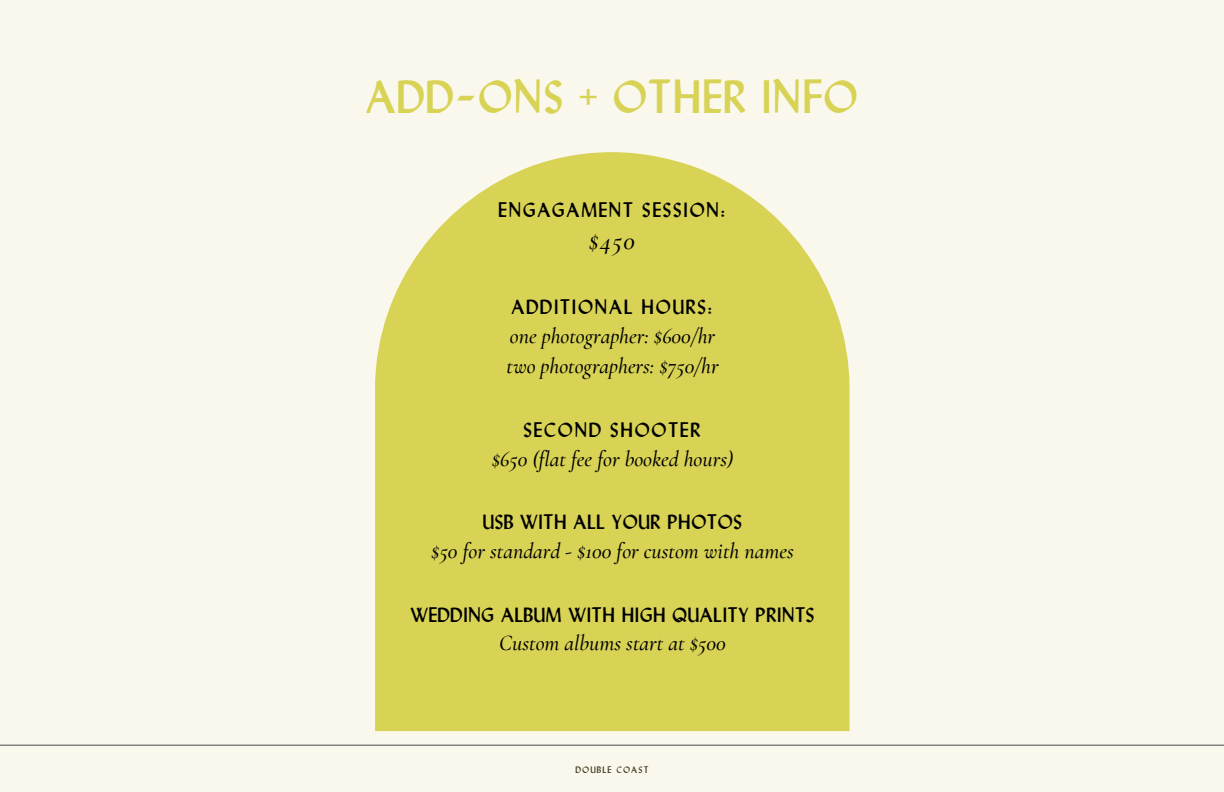
<style>
.page{position:relative;width:1224px;height:792px;background:#faf8ed}
.page>*{position:absolute;margin:0;border:0;box-sizing:border-box;transform-origin:0 0}
.t1{font:50px "Lydian";color:#d8d355}
.t2{font:italic 500 26px "Cormorant Garamond";color:#000}
.t3{font:italic 500 22px/30.8px "Cormorant Garamond";color:#000}
.t4{font:22px "Lydian";color:#000}
.t5{font:22px "Lydian";letter-spacing:.05em;color:#000}
.t6{font:10px "Lydian";letter-spacing:.1em;color:#40381e}
</style>
<div class="page">
<svg style="left:0;top:745px;width:1224px;height:1px"></svg>
<svg style="left:375px;top:152px;width:475px;height:579px;background:#dbd663"></svg>
<h1 class="t1" style="left:365px;top:80px;width:495px">ADD-ONS + OTHER INFO</h1>
<p class="t5" style="left:498px;top:202px;width:229px">ENGAGAMENT SESSION:</p>
<p class="t2" style="left:589px;top:225px;width:48px">$450</p>
<p class="t5" style="left:511px;top:299px;width:203px">ADDITIONAL HOURS:</p>
<p class="t3" style="left:507px;top:320px;width:214px">one photographer: $600/hr two photographers: $750/hr</p>
<p class="t5" style="left:523px;top:422px;width:179px">SECOND SHOOTER</p>
<p class="t3" style="left:492px;top:443px;width:243px">$650 (flat fee for booked hours)</p>
<p class="t4" style="left:483px;top:515px;width:262px">USB WITH ALL YOUR PHOTOS</p>
<p class="t3" style="left:431px;top:535px;width:364px">$50 for standard - $100 for custom with names</p>
<p class="t4" style="left:410px;top:607px;width:406px">WEDDING ALBUM WITH HIGH QUALITY PRINTS</p>
<p class="t3" style="left:499px;top:628px;width:228px">Custom albums start at $500</p>
<p class="t6" style="left:575px;top:766px;width:75px">DOUBLE COAST</p>
</div>
